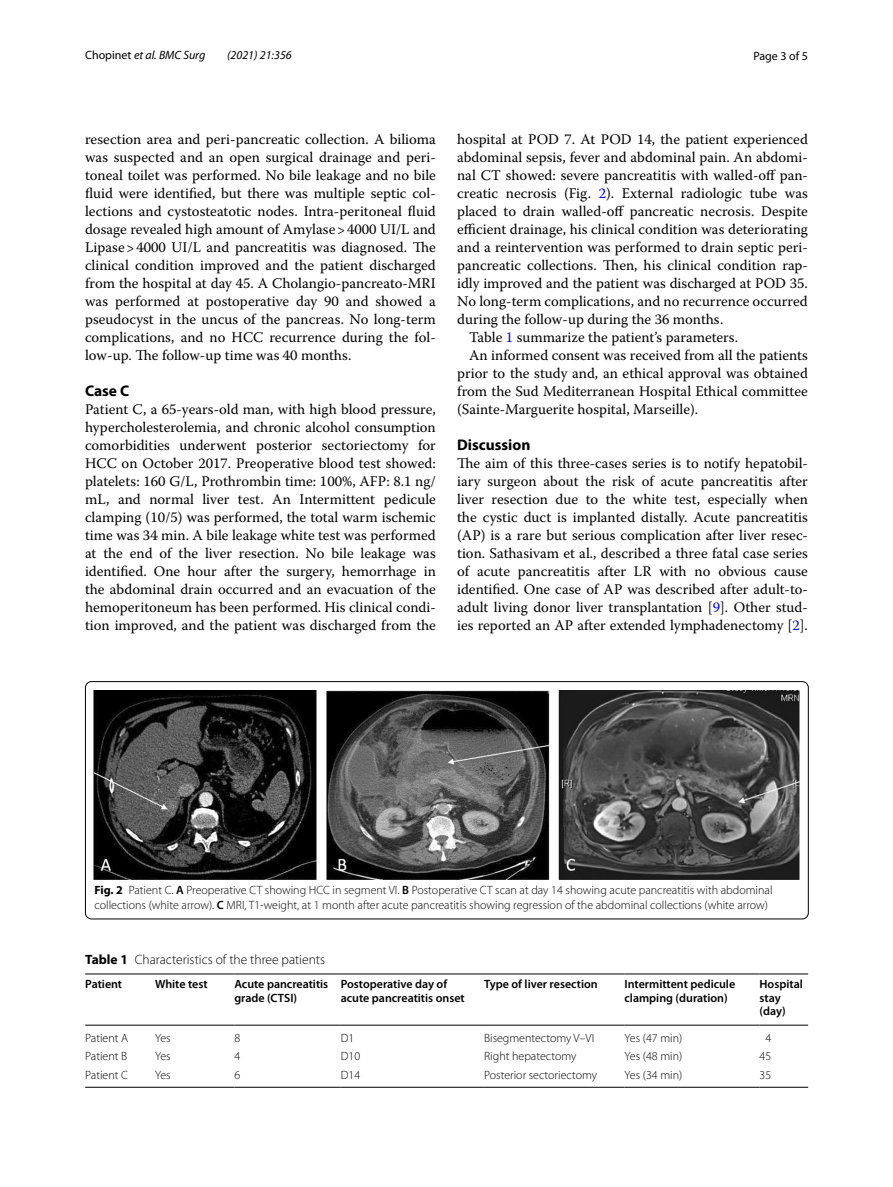
<style>
.page{position:relative;width:893px;height:1187px;background:#fff}
.page>*{position:absolute;margin:0;border:0;box-sizing:border-box;transform-origin:0 0}
.t1{font:700 15.45px "Myriad Pro";color:#000}
.t2{font:14.7px/18px "Warnock Pro";color:#000;text-align:justify}
.t3{font:300 13.5px "Myriad Pro";color:#000}
.t4{font:300 12px/15px "Myriad Pro";color:#000}
.t5{font:600 12px/13.5px "Myriad Pro";color:#000}
.t6{font:italic 12px "Myriad Pro";color:#000}
.t7{font:12px "Myriad Pro";color:#000}
.s1{font-style:normal}
.s2{color:#00f}
.s3{font-weight:700}
.s4{font-weight:600}
</style>
<div class="page">
<img style="left:94px;top:690px;width:706px;height:188px">
<div style="left:85px;top:681px;width:723px;height:238px;border:1px solid #000;border-radius:6px"></div>
<hr style="left:85px;top:973px;width:70px;height:1px;background:#000">
<hr style="left:85px;top:1024px;width:70px;height:1px;background:#000">
<hr style="left:155px;top:973px;width:79px;height:1px;background:#000">
<hr style="left:155px;top:1024px;width:79px;height:1px;background:#000">
<hr style="left:234px;top:973px;width:107px;height:1px;background:#000">
<hr style="left:234px;top:1024px;width:107px;height:1px;background:#000">
<hr style="left:341px;top:973px;width:143px;height:1px;background:#000">
<hr style="left:341px;top:1024px;width:143px;height:1px;background:#000">
<hr style="left:484px;top:973px;width:140px;height:1px;background:#000">
<hr style="left:484px;top:1024px;width:140px;height:1px;background:#000">
<hr style="left:624px;top:973px;width:135px;height:1px;background:#000">
<hr style="left:624px;top:1024px;width:135px;height:1px;background:#000">
<hr style="left:759px;top:973px;width:49px;height:1px;background:#000">
<hr style="left:759px;top:1024px;width:49px;height:1px;background:#000">
<hr style="left:85px;top:1086px;width:70px;height:1px;background:#000">
<hr style="left:155px;top:1086px;width:79px;height:1px;background:#000">
<hr style="left:234px;top:1086px;width:107px;height:1px;background:#000">
<hr style="left:341px;top:1086px;width:143px;height:1px;background:#000">
<hr style="left:484px;top:1086px;width:140px;height:1px;background:#000">
<hr style="left:624px;top:1086px;width:135px;height:1px;background:#000">
<hr style="left:759px;top:1086px;width:49px;height:1px;background:#000">
<p class="t6" style="left:85px;top:48px;width:122px"><span class="s1">Chopinet</span> et al. BMC Surg</p>
<p class="t6" style="left:227px;top:48px;width:66px">(2021) 21:356</p>
<p class="t7" style="left:753px;top:48px;width:56px">Page 3 of 5</p>
<p class="t2" style="left:85px;top:130px;width:352px">resection area and peri-pancreatic collection. A bilioma was suspected and an open surgical drainage and peri&shy;toneal toilet was performed. No bile leakage and no bile fluid were identified, but there was multiple septic col&shy;lections and cystosteatotic nodes. Intra-peritoneal fluid dosage revealed high amount of Amylase&gt;4000 UI/L and Lipase&gt;4000 UI/L and pancreatitis was diagnosed. The clinical condition improved and the patient discharged from the hospital at day 45. A Cholangio-pancreato-MRI was performed at postoperative day 90 and showed a pseudocyst in the uncus of the pancreas. No long-term complications, and no HCC recurrence during the fol&shy;low-up. The follow-up time was 40 months.</p>
<p class="t1" style="left:85px;top:380px;width:46px">Case C</p>
<p class="t2" style="left:85px;top:400px;width:352px">Patient C, a 65-years-old man, with high blood pressure, hypercholesterolemia, and chronic alcohol consumption comorbidities underwent posterior sectoriectomy for HCC on October 2017. Preoperative blood test showed: platelets: 160 G/L, Prothrombin time: 100%, AFP: 8.1 ng/ mL, and normal liver test. An Intermittent pedicule clamping (10/5) was performed, the total warm ischemic time was 34 min. A bile leakage white test was performed at the end of the liver resection. No bile leakage was identified. One hour after the surgery, hemorrhage in the abdominal drain occurred and an evacuation of the hemoperitoneum has been performed. His clinical condi&shy;tion improved, and the patient was discharged from the</p>
<p class="t2" style="left:457px;top:130px;width:352px">hospital at POD 7. At POD 14, the patient experienced</p>
<p class="t2" style="left:457px;top:148px;width:352px">abdominal sepsis, fever and abdominal pain. An abdomi-</p>
<p class="t2" style="left:457px;top:166px;width:352px">nal CT showed: severe pancreatitis with walled-off pan-</p>
<p class="t2" style="left:457px;top:184px;width:352px">creatic necrosis (Fig. <span class="s2">2</span>). External radiologic tube was</p>
<p class="t2" style="left:457px;top:202px;width:352px">placed to drain walled-off pancreatic necrosis. Despite</p>
<p class="t2" style="left:457px;top:220px;width:352px">efficient drainage, his clinical condition was deteriorating</p>
<p class="t2" style="left:457px;top:238px;width:352px">and a reintervention was performed to drain septic peri-</p>
<p class="t2" style="left:457px;top:256px;width:352px">pancreatic collections. Then, his clinical condition rap-</p>
<p class="t2" style="left:457px;top:274px;width:352px">idly improved and the patient was discharged at POD 35.</p>
<p class="t2" style="left:457px;top:292px;width:352px">No long-term complications, and no recurrence occurred</p>
<p class="t2" style="left:457px;top:310px;width:268px">during the follow-up during the 36 months.</p>
<p class="t2" style="left:469px;top:328px;width:271px">Table <span class="s2">1</span> summarize the patient’s parameters.</p>
<p class="t2" style="left:469px;top:346px;width:340px">An informed consent was received from all the patients</p>
<p class="t2" style="left:457px;top:364px;width:352px">prior to the study and, an ethical approval was obtained</p>
<p class="t2" style="left:457px;top:382px;width:352px">from the Sud Mediterranean Hospital Ethical committee</p>
<p class="t2" style="left:457px;top:400px;width:243px">(Sainte-Marguerite hospital, Marseille).</p>
<p class="t1" style="left:457px;top:434px;width:75px">Discussion</p>
<p class="t2" style="left:457px;top:454px;width:352px">The aim of this three-cases series is to notify hepatobil&shy;iary surgeon about the risk of acute pancreatitis after liver resection due to the white test, especially when the cystic duct is implanted distally. Acute pancreatitis (AP) is a rare but serious complication after liver resec&shy;tion. Sathasivam et al., described a three fatal case series of acute pancreatitis after LR with no obvious cause identified. One case of AP was described after adult-to&shy;adult living donor liver transplantation [<span class="s2">9</span>]. Other stud&shy;ies reported an AP after extended lymphadenectomy [<span class="s2">2</span>].</p>
<p class="t4" style="left:94px;top:882px;width:680px"><span class="s3">Fig. 2</span> Patient C. <span class="s4">A</span> Preoperative CT showing HCC in segment VI. <span class="s4">B</span> Postoperative CT scan at day 14 showing acute pancreatitis with abdominal collections (white arrow). <span class="s4">C</span> MRI, T1-weight, at 1 month after acute pancreatitis showing regression of the abdominal collections (white arrow)</p>
<p class="t3" style="left:85px;top:952px;width:241px"><span class="s3">Table 1</span> Characteristics of the three patients</p>
<p class="t5" style="left:85px;top:977px;width:38px">Patient</p>
<p class="t5" style="left:155px;top:977px;width:54px">White test</p>
<p class="t5" style="left:234px;top:977px;width:95px">Acute pancreatitis grade (CTSI)</p>
<p class="t5" style="left:341px;top:977px;width:125px">Postoperative day of acute pancreatitis onset</p>
<p class="t5" style="left:484px;top:977px;width:115px">Type of liver resection</p>
<p class="t5" style="left:624px;top:977px;width:112px">Intermittent pedicule clamping (duration)</p>
<p class="t5" style="left:759px;top:977px;width:45px">Hospital stay (day)</p>
<p class="t4" style="left:85px;top:1030px;width:44px">Patient A</p>
<p class="t4" style="left:155px;top:1030px;width:17px">Yes</p>
<p class="t4" style="left:234px;top:1030px;width:7px">8</p>
<p class="t4" style="left:341px;top:1030px;width:15px">D1</p>
<p class="t4" style="left:484px;top:1030px;width:112px">Bisegmentectomy V–VI</p>
<p class="t4" style="left:624px;top:1030px;width:59px">Yes (47 min)</p>
<p class="t4" style="left:765px;top:1030px;width:7px">4</p>
<p class="t4" style="left:85px;top:1049px;width:43px">Patient B</p>
<p class="t4" style="left:155px;top:1049px;width:17px">Yes</p>
<p class="t4" style="left:234px;top:1049px;width:7px">4</p>
<p class="t4" style="left:341px;top:1049px;width:21px">D10</p>
<p class="t4" style="left:484px;top:1049px;width:94px">Right hepatectomy</p>
<p class="t4" style="left:625px;top:1049px;width:59px">Yes (48 min)</p>
<p class="t4" style="left:760px;top:1049px;width:13px">45</p>
<p class="t4" style="left:85px;top:1067px;width:44px">Patient C</p>
<p class="t4" style="left:155px;top:1067px;width:17px">Yes</p>
<p class="t4" style="left:235px;top:1067px;width:7px">6</p>
<p class="t4" style="left:341px;top:1067px;width:21px">D14</p>
<p class="t4" style="left:484px;top:1067px;width:114px">Posterior sectoriectomy</p>
<p class="t4" style="left:625px;top:1067px;width:59px">Yes (34 min)</p>
<p class="t4" style="left:760px;top:1067px;width:13px">35</p>
</div>
